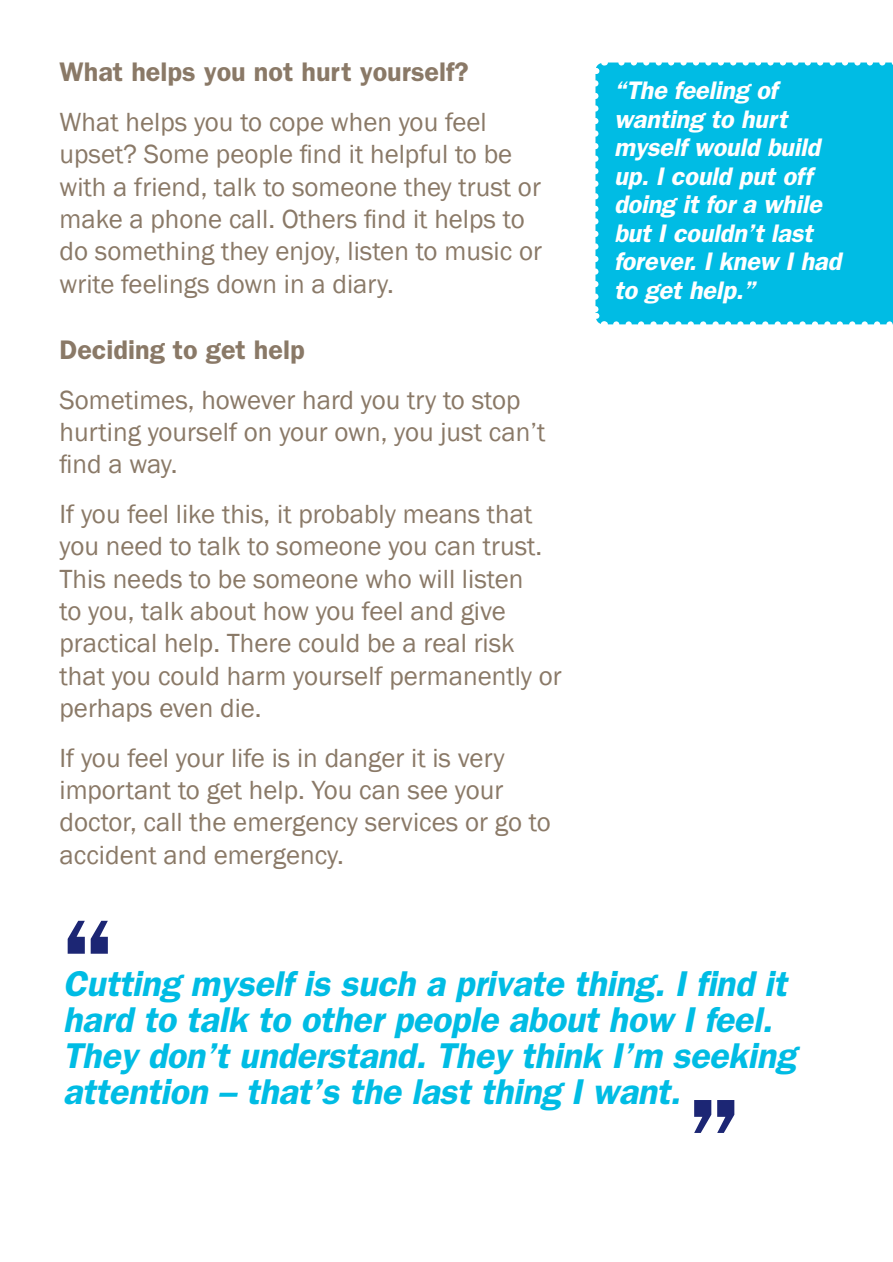
<style>
.page{position:relative;width:893px;height:1262px;background:#fff}
.page>*{position:absolute;margin:0;border:0;box-sizing:border-box;transform-origin:0 0}
.t1{font:600 117.6px "Franklin Gothic";color:#1c2674}
.t2{font:italic 600 36px/36px "Franklin Gothic";letter-spacing:-.01em;color:#00bce4}
.t3{font:27px/32.4px "Franklin Gothic";color:#8a7967}
.t4{font:600 27px "Franklin Gothic";color:#8a7967}
.t5{font:italic 600 25.5px/28.5px "Franklin Gothic";letter-spacing:-.01em;color:#fff}
</style>
<div class="page">
<div style="left:595px;top:77px;width:298px;height:247px;background:#00bce4"></div>
<svg style="left:595px;top:83px;width:15px;height:242px"></svg>
<svg style="left:616px;top:313px;width:277px;height:12px"></svg>
<svg style="left:595px;top:62px;width:298px;height:15px"></svg>
<p class="t4" style="left:60px;top:56px;width:411px">What helps you not hurt yourself?</p>
<p class="t3" style="left:60px;top:106px;width:484px">What helps you to cope when you feel upset? Some people find it helpful to be with a friend, talk to someone they trust or make a phone call. Others find it helps to do something they enjoy, listen to music or write feelings down in a diary.</p>
<p class="t4" style="left:60px;top:334px;width:247px">Deciding to get help</p>
<p class="t3" style="left:60px;top:384px;width:487px">Sometimes, however hard you try to stop hurting yourself on your own, you just can’t find a way.</p>
<p class="t3" style="left:60px;top:498px;width:504px">If you feel like this, it probably means that you need to talk to someone you can trust.<br>This needs to be someone who will listen<br>to you, talk about how you feel and give practical help. There could be a real risk that you could harm yourself permanently or perhaps even die.</p>
<p class="t3" style="left:60px;top:742px;width:493px">If you feel your life is in danger it is very important to get help. You can see your doctor, call the emergency services or go to accident and emergency.</p>
<h1 class="t1" style="left:60px;top:892px;width:58px">“</h1>
<p class="t5" style="left:614px;top:75px;width:229px">“The feeling of wanting to hurt myself would build up. I could put off doing it for a while but I couldn’t last forever. I knew I had to get help.”</p>
<h2 class="t2" style="left:63px;top:964px;width:734px">Cutting myself is such a private thing. I find it hard to talk to other people about how I feel.<br>They don’t understand. They think I’m seeking attention – that’s the last thing I want.</h2>
<h1 class="t1" style="left:686px;top:1071px;width:58px">”</h1>
</div>
